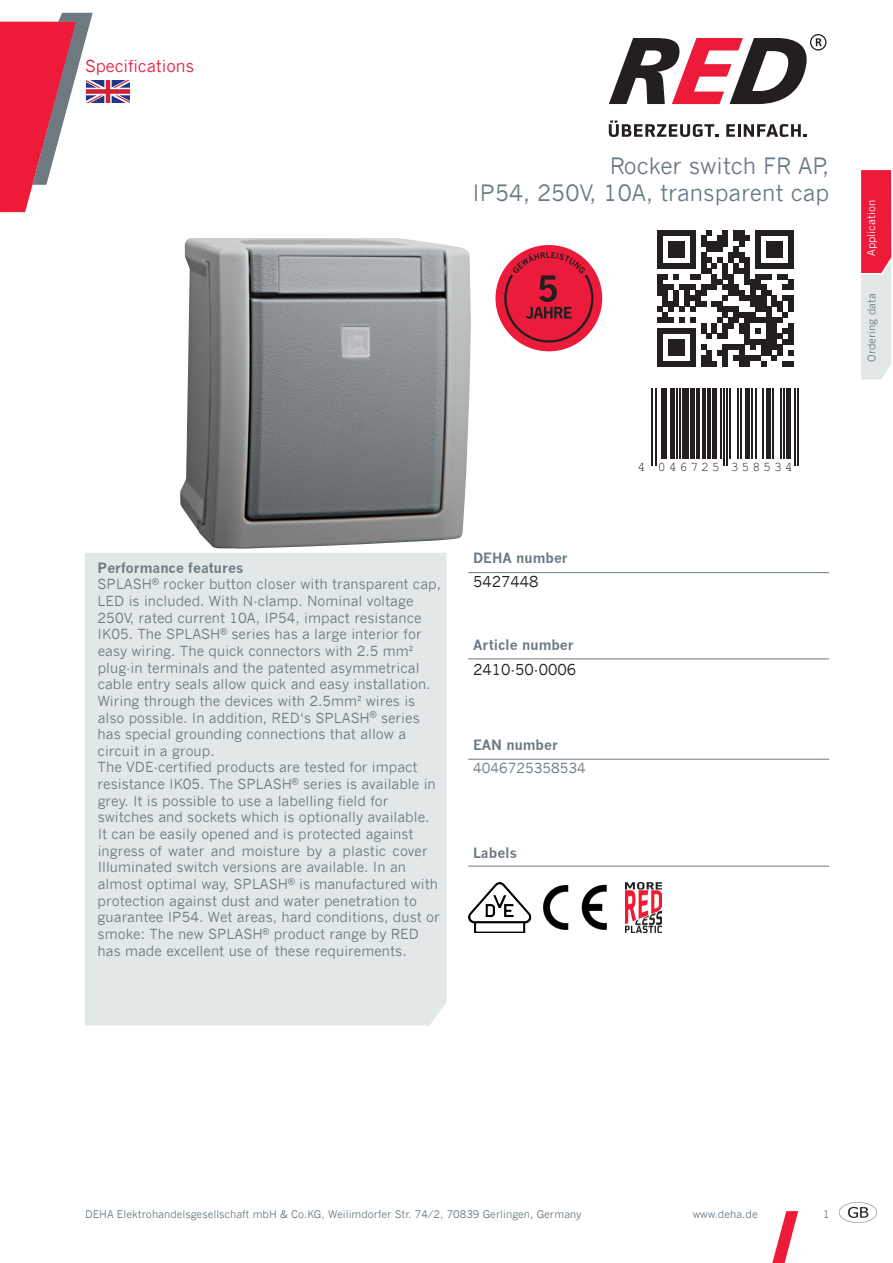
<style>
.page{position:relative;width:893px;height:1263px;background:#fff}
.page>*{position:absolute;margin:0;border:0;box-sizing:border-box;transform-origin:0 0}
.t1{font:22.5px/27px "News Gothic";color:#6b7a83;text-align:right}
.t2{font:16.5px "News Gothic";color:#ed1a3a}
.t3{font:15px "News Gothic";color:#231f20}
.t4{font:13.8px/16.6px "News Gothic";color:#6b7a83}
.t5{font:700 13.8px "News Gothic";color:#6b7a83}
.t6{font:13.2px "Helvetica";letter-spacing:.215em;color:#231f20}
.t7{font:10.5px "News Gothic";color:#6b7a83}
.t8{font:10.5px "News Gothic";color:#fff}
.s1{font-weight:700}
</style>
<div class="page">
<img style="left:543px;top:884px;width:64px;height:46px">
<svg style="left:861px;top:170px;width:30px;height:209px;background:#e78595"></svg>
<div style="left:85px;top:553px;width:361px;height:472px;background:#e2e8e8"></div>
<div style="left:96px;top:584px;width:340px;height:429px;background:#e2e8e8"></div>
<hr style="left:468px;top:572px;width:361px;height:1px;background:#6b7a83">
<hr style="left:468px;top:658px;width:361px;height:1px;background:#6b7a83">
<hr style="left:468px;top:759px;width:361px;height:1px;background:#6b7a83">
<hr style="left:468px;top:866px;width:361px;height:1px;background:#6b7a83">
<svg style="left:0;top:12px;width:94px;height:200px"></svg>
<svg style="left:772px;top:1211px;width:26px;height:52px"></svg>
<img style="left:468px;top:882px;width:64px;height:51px">
<img style="left:180px;top:238px;width:291px;height:311px">
<svg style="left:657px;top:230px;width:136px;height:136px"></svg>
<hr style="left:652px;top:388px;width:1px;height:77px;background:#231f20">
<hr style="left:655px;top:388px;width:1px;height:77px;background:#231f20">
<hr style="left:661px;top:388px;width:3px;height:71px;background:#231f20">
<hr style="left:666px;top:388px;width:1px;height:71px;background:#231f20">
<div style="left:670px;top:388px;width:5px;height:71px;background:#231f20"></div>
<hr style="left:676px;top:388px;width:2px;height:71px;background:#231f20">
<hr style="left:680px;top:388px;width:1px;height:71px;background:#231f20">
<div style="left:683px;top:388px;width:6px;height:71px;background:#231f20"></div>
<div style="left:690px;top:388px;width:5px;height:71px;background:#231f20"></div>
<hr style="left:697px;top:388px;width:3px;height:71px;background:#231f20">
<hr style="left:703px;top:388px;width:3px;height:71px;background:#231f20">
<hr style="left:707px;top:388px;width:4px;height:71px;background:#231f20">
<div style="left:712px;top:388px;width:5px;height:71px;background:#231f20"></div>
<hr style="left:720px;top:388px;width:1px;height:71px;background:#231f20">
<hr style="left:723px;top:388px;width:2px;height:77px;background:#231f20">
<hr style="left:726px;top:388px;width:2px;height:77px;background:#231f20">
<hr style="left:729px;top:388px;width:2px;height:71px;background:#231f20">
<hr style="left:737px;top:388px;width:1px;height:71px;background:#231f20">
<hr style="left:740px;top:388px;width:2px;height:71px;background:#231f20">
<hr style="left:745px;top:388px;width:4px;height:71px;background:#231f20">
<hr style="left:751px;top:388px;width:1px;height:71px;background:#231f20">
<hr style="left:756px;top:388px;width:1px;height:71px;background:#231f20">
<hr style="left:762px;top:388px;width:1px;height:71px;background:#231f20">
<div style="left:766px;top:388px;width:5px;height:71px;background:#231f20"></div>
<hr style="left:773px;top:388px;width:1px;height:71px;background:#231f20">
<hr style="left:780px;top:388px;width:2px;height:71px;background:#231f20">
<hr style="left:783px;top:388px;width:2px;height:71px;background:#231f20">
<hr style="left:787px;top:388px;width:4px;height:71px;background:#231f20">
<hr style="left:794px;top:388px;width:2px;height:77px;background:#231f20">
<hr style="left:797px;top:388px;width:2px;height:77px;background:#231f20">
<svg style="left:609px;top:120px;width:109px;height:17px"></svg>
<svg style="left:726px;top:124px;width:81px;height:13px"></svg>
<svg style="left:609px;top:34px;width:217px;height:70px"></svg>
<img style="left:86px;top:81px;width:43px;height:21px">
<img style="left:839px;top:1202px;width:38px;height:21px">
<div style="left:495px;top:245px;width:107px;height:106px;background:#ec1b3b;border-radius:50%"></div>
<svg style="left:504px;top:252px;width:89px;height:91px"></svg>
<img style="left:625px;top:882px;width:37px;height:50px">
<p class="t2" style="left:85px;top:56px;width:111px">Specifications</p>
<h1 class="t1" style="left:472px;top:152px;width:358px">Rocker switch FR AP,<br>IP54, 250V, 10A, transparent cap</h1>
<p class="t8" style="left:865px;top:256px;width:57px;rotate:-90deg">Application</p>
<p class="t7" style="left:865px;top:362px;width:70px;rotate:-90deg">Ordering data</p>
<p class="t4" style="left:98px;top:559px;width:345px"><span class="s1">Performance features<br></span>SPLASH<sup>®</sup> rocker button closer with transparent cap, LED is included. With N-clamp. Nominal voltage 250V, rated current 10A, IP54, impact resistance IK05. The SPLASH<sup>®</sup> series has a large interior for easy wiring. The quick connectors with 2.5 mm² plug-in terminals and the patented asymmetrical cable entry seals allow quick and easy installation.<br>Wiring through the devices with 2.5mm² wires is also possible. In addition, RED‘s SPLASH<sup>®</sup> series has special grounding connections that allow a circuit in a group.<br>The VDE-certified products are tested for impact resistance IK05. The SPLASH<sup>®</sup> series is available in grey. It is possible to use a labelling field for switches and sockets which is optionally available.<br>It can be easily opened and is protected against ingress of water and moisture by a plastic cover</p>
<p class="t4" style="left:414px;top:842px;width:6px">.</p>
<p class="t4" style="left:98px;top:859px;width:344px">Illuminated switch versions are available. In an almost optimal way, SPLASH<sup>®</sup> is manufactured with protection against dust and water penetration to guarantee IP54. Wet areas, hard conditions, dust or smoke: The new SPLASH<sup>®</sup> product range by RED has made excellent use of these requirements.</p>
<p class="t5" style="left:473px;top:550px;width:96px">DEHA number</p>
<p class="t3" style="left:473px;top:573px;width:67px">5427448</p>
<p class="t5" style="left:473px;top:636px;width:102px">Article number</p>
<p class="t3" style="left:473px;top:660px;width:105px">2410-50-0006</p>
<p class="t5" style="left:473px;top:737px;width:86px">EAN number</p>
<p class="t4" style="left:473px;top:759px;width:114px">4046725358534</p>
<p class="t5" style="left:473px;top:844px;width:46px">Labels</p>
<p class="t6" style="left:638px;top:459px;width:157px">4 046725 358534</p>
<p class="t7" style="left:85px;top:1207px;width:498px">DEHA Elektrohandelsgesellschaft mbH &amp; Co.KG, Weilimdorfer Str. 74/2, 70839 Gerlingen, Germany</p>
<p class="t7" style="left:693px;top:1207px;width:67px">www.deha.de</p>
<p class="t7" style="left:823px;top:1207px;width:8px">1</p>
</div>
